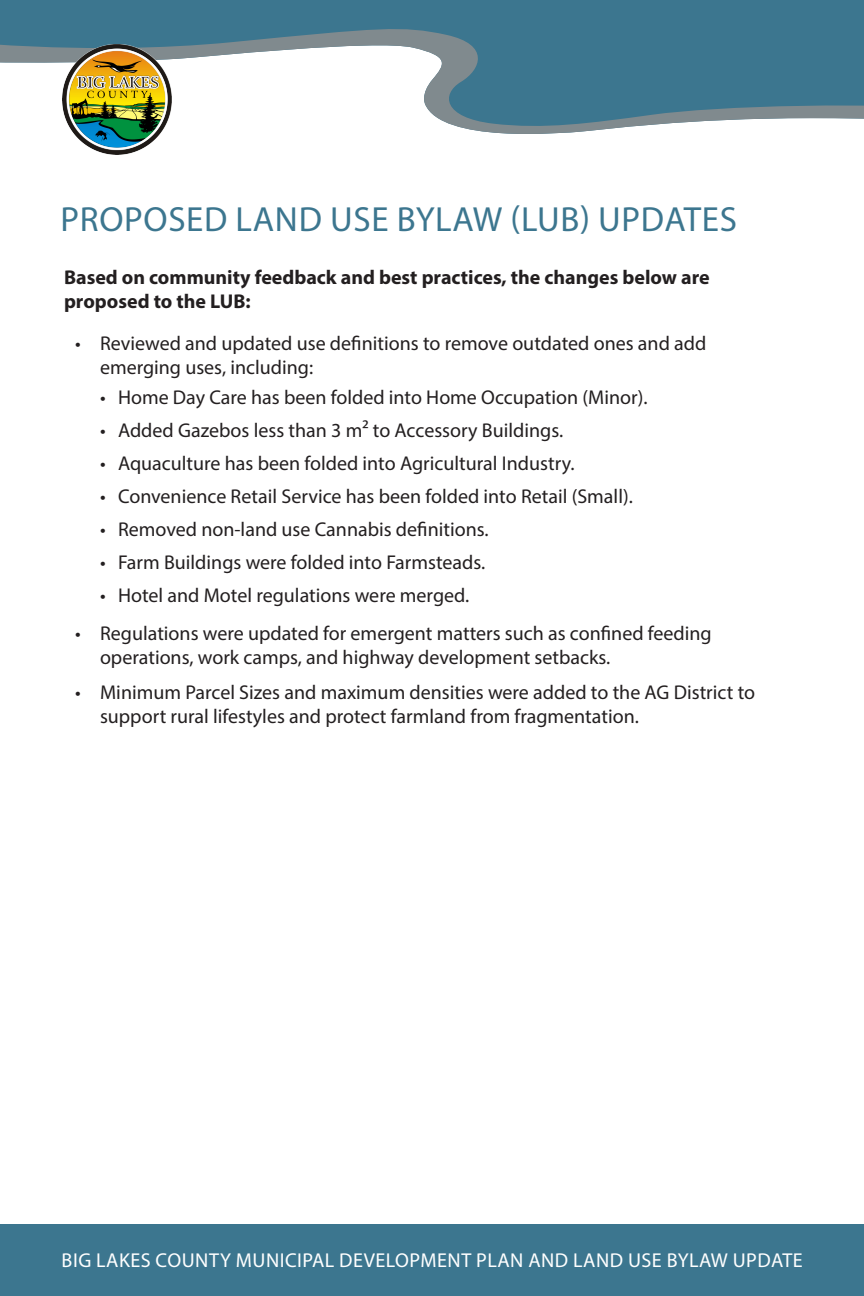
<style>
.page{position:relative;width:864px;height:1296px;background:#fff}
.page>*{position:absolute;margin:0;border:0;box-sizing:border-box;transform-origin:0 0}
.Board_Heading{font:35px "Myriad Pro";letter-spacing:.02em;color:#3c768f}
.t1{font:20.1px "Myriad Pro";letter-spacing:.025em;color:#fff}
.t2{font:20px/24px "Myriad Pro";color:#231f20}
.Heading{font:700 20px/24px "Myriad Pro";color:#231f20}
</style>
<div class="page">
<div style="left:0;top:0;width:864px;height:25px;background:#3c768f"></div>
<svg style="left:0;top:25px;width:864px;height:109px;fill:#3e768f"></svg>
<img style="left:63px;top:45px;width:109px;height:109px">
<div style="left:0;top:1224px;width:864px;height:72px;background:#3c768f"></div>
<p class="Board_Heading" style="left:60px;top:197px;width:678px">PROPOSED LAND USE BYLAW (LUB) UPDATES</p>
<p class="Heading" style="left:64px;top:264px;width:647px">Based on community feedback and best practices, the changes below are proposed to the LUB:</p>
<p class="t2" style="left:100px;top:331px;width:608px;text-indent:-25px">• Reviewed and updated use definitions to remove outdated ones and add emerging uses, including:</p>
<p class="t2" style="left:100px;top:385px;width:549px">• Home Day Care has been folded into Home Occupation (Minor).</p>
<p class="t2" style="left:100px;top:418px;width:465px">• Added Gazebos less than 3 m2 to Accessory Buildings.</p>
<p class="t2" style="left:100px;top:451px;width:476px">• Aquaculture has been folded into Agricultural Industry.</p>
<p class="t2" style="left:100px;top:484px;width:534px">• Convenience Retail Service has been folded into Retail (Small).</p>
<p class="t2" style="left:100px;top:517px;width:390px">• Removed non-land use Cannabis definitions.</p>
<p class="t2" style="left:100px;top:550px;width:387px">• Farm Buildings were folded into Farmsteads.</p>
<p class="t2" style="left:100px;top:583px;width:371px">• Hotel and Motel regulations were merged.</p>
<p class="t2" style="left:100px;top:621px;width:613px;text-indent:-25px">• Regulations were updated for emergent matters such as confined feeding operations, work camps, and highway development setbacks.</p>
<p class="t2" style="left:100px;top:680px;width:657px;text-indent:-25px">• Minimum Parcel Sizes and maximum densities were added to the AG District to support rural lifestyles and protect farmland from fragmentation.</p>
<p class="t1" style="left:62px;top:1248px;width:743px">BIG LAKES COUNTY MUNICIPAL DEVELOPMENT PLAN AND LAND USE BYLAW UPDATE</p>
</div>
